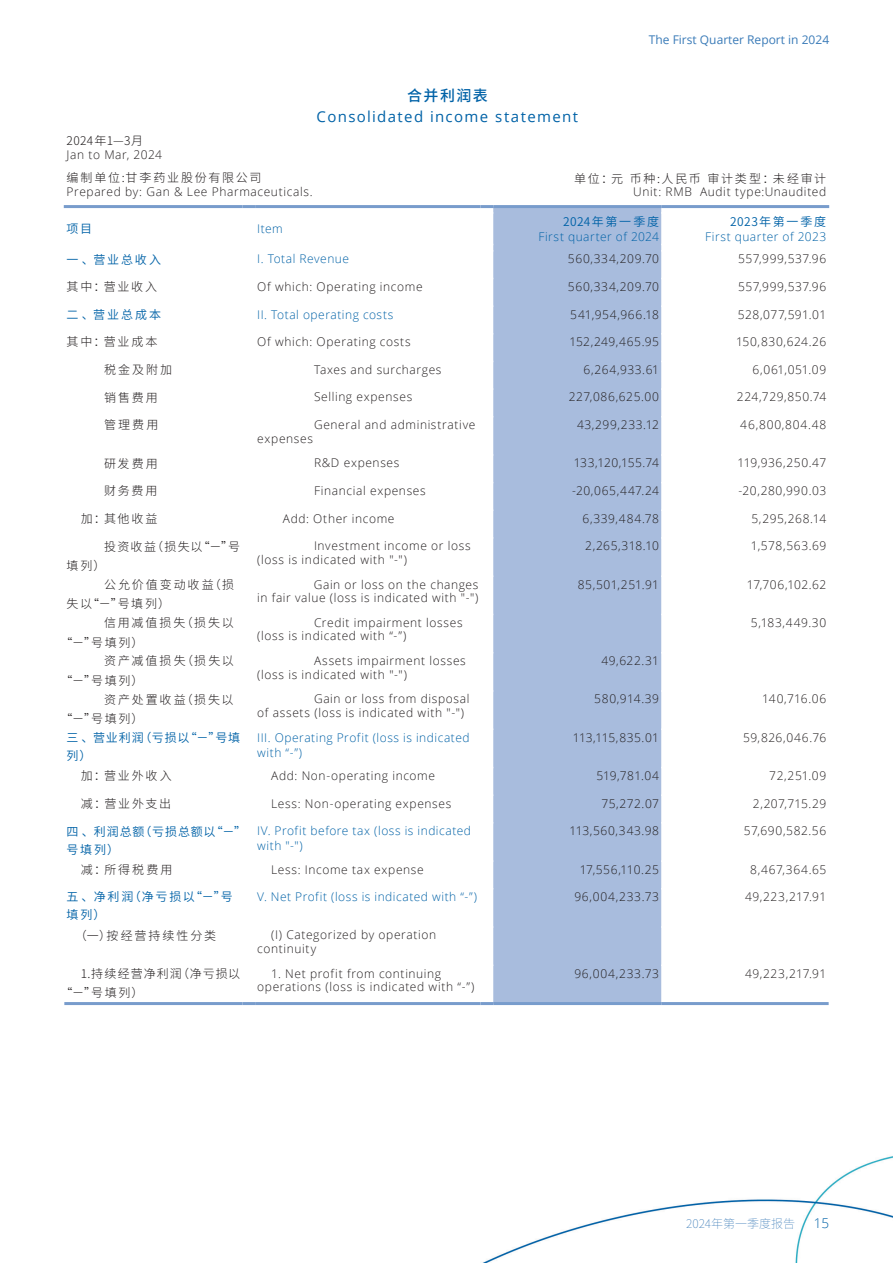
<style>
.page{position:relative;width:893px;height:1263px;background:#fff}
.page>*{position:absolute;margin:0;border:0;box-sizing:border-box;transform-origin:0 0}
.审计_标题缩进10_-10_Ctrl_Num_1{font:15px "Open Sans";letter-spacing:.085em;color:#0062a7}
.审计_标题缩进10_-10_Ctrl_Num_1-2{font:500 15px "Source Han Sans CN";letter-spacing:.095em;color:#0062a7}
.t1{font:300 13.5px "Open Sans";color:#0062a7}
._00_txt{font:300 12px/13.5px "Open Sans";letter-spacing:.05em;color:#231f20}
._00_txt-2{font:300 12px/15px "Open Sans";letter-spacing:.04em;color:#0062a7}
._00_txt-3{font:300 12px/19.5px "Source Han Sans CN";letter-spacing:.15em;color:#231f20}
._00_txt-4{font:12px "Source Han Sans CN";letter-spacing:.13em;color:#0062a7}
.t2{font:12px "Open Sans";color:#3a7bb8}
._00_txt-5{font:300 12px "Open Sans";letter-spacing:.03em;color:#231f20}
._00_txt-6{font:300 12px/19.5px "Source Han Sans CN";letter-spacing:.085em;color:#231f20}
._00_txt-7{font:12px/18px "Source Han Sans CN";letter-spacing:.085em;color:#0062a7}
._00_txt-8{font:12px/18px "Source Han Sans CN";letter-spacing:.08em;color:#0062a7}
._00_txt-9{font:12px/18px "Source Han Sans CN";letter-spacing:.155em;color:#0062a7}
._00_txt-10{font:300 12px/19.5px "Source Han Sans CN";letter-spacing:.12em;color:#231f20}
._00_txt-11{font:300 12px "Open Sans";letter-spacing:-.01em;color:#231f20}
._00_txt-12{font:300 12px "Open Sans";letter-spacing:-.02em;color:#231f20}
._00_txt-13{font:300 12px "Open Sans";letter-spacing:.075em;color:#231f20}
._00_txt-14{font:300 12px "Open Sans";letter-spacing:.02em;color:#231f20}
.t3{font:200 12px "Source Han Sans CN";color:#3a7bb8}
._00_txt-15{font:300 12px "Source Han Sans CN";letter-spacing:.04em;color:#231f20}
</style>
<div class="page">
<div style="left:493px;top:208px;width:168px;height:794px;background:#a8bcdd"></div>
<hr style="left:64px;top:1002px;width:178px;height:3px;background:#789ccc">
<svg style="left:242px;top:1002px;width:13px;height:3px"></svg>
<hr style="left:255px;top:1002px;width:225px;height:3px;background:#789ccc">
<svg style="left:480px;top:1002px;width:13px;height:3px"></svg>
<hr style="left:661px;top:1002px;width:168px;height:3px;background:#789ccc">
<hr style="left:64px;top:205px;width:178px;height:3px;background:#789ccc">
<hr style="left:255px;top:205px;width:225px;height:3px;background:#789ccc">
<hr style="left:661px;top:205px;width:168px;height:3px;background:#789ccc">
<hr style="left:493px;top:1002px;width:168px;height:3px;background:#789ccc">
<svg style="left:242px;top:205px;width:14px;height:4px"></svg>
<hr style="left:493px;top:205px;width:168px;height:3px;background:#789ccc">
<svg style="left:480px;top:205px;width:14px;height:9px"></svg>
<p class="审计_标题缩进10_-10_Ctrl_Num_1-2" style="left:407px;top:87px;width:82px">合并利润表</p>
<p class="审计_标题缩进10_-10_Ctrl_Num_1" style="left:317px;top:106px;width:263px">Consolidated income statement</p>
<p class="t2" style="left:649px;top:32px;width:182px">The First Quarter Report in 2024</p>
<p class="_00_txt-15" style="left:67px;top:134px;width:78px">2024年1—3月</p>
<p class="_00_txt" style="left:67px;top:147px;width:97px">Jan to Mar, 2024</p>
<p class="_00_txt-3" style="left:67px;top:168px;width:196px">编制单位:甘李药业股份有限公司</p>
<p class="_00_txt" style="left:67px;top:184px;width:247px">Prepared by: Gan &amp; Lee Pharmaceuticals.</p>
<p class="_00_txt-4" style="left:67px;top:222px;width:27px">项目</p>
<p class="_00_txt-2" style="left:257px;top:221px;width:27px">Item</p>
<p class="_00_txt-3" style="left:574px;top:169px;width:254px">单位：元 币种:人民币 审计类型：未经审计</p>
<p class="_00_txt" style="left:633px;top:185px;width:195px">Unit: RMB Audit type:Unaudited</p>
<p class="_00_txt-4" style="left:563px;top:214px;width:97px">2024年第一季度</p>
<p class="_00_txt-2" style="left:538px;top:228px;width:122px">First quarter of 2024</p>
<p class="_00_txt-4" style="left:730px;top:214px;width:98px">2023年第一季度</p>
<p class="_00_txt-2" style="left:705px;top:228px;width:123px">First quarter of 2023</p>
<p class="_00_txt-4" style="left:67px;top:252px;width:96px">一、营业总收入</p>
<p class="_00_txt-2" style="left:257px;top:251px;width:93px">I. Total Revenue</p>
<p class="_00_txt" style="left:568px;top:252px;width:93px">560,334,209.70</p>
<p class="_00_txt" style="left:738px;top:252px;width:90px">557,999,537.96</p>
<p class="_00_txt-3" style="left:67px;top:277px;width:92px">其中：营业收入</p>
<p class="_00_txt" style="left:257px;top:279px;width:167px">Of which: Operating income</p>
<p class="_00_txt" style="left:568px;top:279px;width:93px">560,334,209.70</p>
<p class="_00_txt" style="left:738px;top:279px;width:90px">557,999,537.96</p>
<p class="_00_txt-4" style="left:67px;top:308px;width:96px">二、营业总成本</p>
<p class="_00_txt-2" style="left:257px;top:306px;width:138px">II. Total operating costs</p>
<p class="_00_txt" style="left:570px;top:307px;width:90px">541,954,966.18</p>
<p class="_00_txt-5" style="left:738px;top:306px;width:90px">528,077,591.01</p>
<p class="_00_txt-3" style="left:67px;top:333px;width:92px">其中：营业成本</p>
<p class="_00_txt" style="left:257px;top:335px;width:155px">Of which: Operating costs</p>
<p class="_00_txt" style="left:569px;top:335px;width:91px">152,249,465.95</p>
<p class="_00_txt" style="left:736px;top:335px;width:92px">150,830,624.26</p>
<p class="_00_txt-3" style="left:104px;top:360px;width:70px">税金及附加</p>
<p class="_00_txt" style="left:314px;top:362px;width:129px">Taxes and surcharges</p>
<p class="_00_txt" style="left:584px;top:362px;width:77px">6,264,933.61</p>
<p class="_00_txt" style="left:752px;top:362px;width:75px">6,061,051.09</p>
<p class="_00_txt-3" style="left:104px;top:388px;width:55px">销售费用</p>
<p class="_00_txt" style="left:314px;top:390px;width:100px">Selling expenses</p>
<p class="_00_txt" style="left:569px;top:390px;width:92px">227,086,625.00</p>
<p class="_00_txt" style="left:737px;top:390px;width:91px">224,729,850.74</p>
<p class="_00_txt-3" style="left:104px;top:415px;width:56px">管理费用</p>
<p class="_00_txt" style="left:314px;top:418px;width:163px">General and administrative</p>
<p class="_00_txt" style="left:257px;top:431px;width:57px">expenses</p>
<p class="_00_txt" style="left:577px;top:418px;width:84px">43,299,233.12</p>
<p class="_00_txt-13" style="left:740px;top:416px;width:88px">46,800,804.48</p>
<p class="_00_txt-3" style="left:104px;top:454px;width:55px">研发费用</p>
<p class="_00_txt" style="left:314px;top:456px;width:87px">R&amp;D expenses</p>
<p class="_00_txt-11" style="left:574px;top:455px;width:87px">133,120,155.74</p>
<p class="_00_txt" style="left:737px;top:456px;width:90px">119,936,250.47</p>
<p class="_00_txt-3" style="left:104px;top:481px;width:55px">财务费用</p>
<p class="_00_txt" style="left:314px;top:484px;width:113px">Financial expenses</p>
<p class="_00_txt" style="left:572px;top:484px;width:88px">-20,065,447.24</p>
<p class="_00_txt" style="left:739px;top:484px;width:89px">-20,280,990.03</p>
<p class="_00_txt-3" style="left:81px;top:509px;width:78px">加：其他收益</p>
<p class="_00_txt" style="left:283px;top:511px;width:113px">Add: Other income</p>
<p class="_00_txt" style="left:582px;top:511px;width:78px">6,339,484.78</p>
<p class="_00_txt" style="left:751px;top:511px;width:76px">5,295,268.14</p>
<p class="_00_txt-10" style="left:67px;top:537px;width:175px;text-indent:37px">投资收益（损失以“－”号填列）</p>
<p class="_00_txt" style="left:257px;top:539px;width:215px;text-indent:57px">Investment income or loss (loss is indicated with "-")</p>
<p class="_00_txt" style="left:585px;top:539px;width:75px">2,265,318.10</p>
<p class="_00_txt" style="left:751px;top:539px;width:77px">1,578,563.69</p>
<p class="_00_txt-3" style="left:67px;top:575px;width:169px;text-indent:37px">公允价值变动收益（损失以“－”号填列）</p>
<p class="_00_txt" style="left:257px;top:577px;width:223px;text-align:right">Gain or loss on the changes<br>in fair value (loss is indicated with "-")</p>
<p class="_00_txt" style="left:578px;top:577px;width:83px">85,501,251.91</p>
<p class="_00_txt-5" style="left:747px;top:576px;width:81px">17,706,102.62</p>
<p class="_00_txt-3" style="left:61px;top:613px;width:174px;text-indent:43px">信用减值损失（损失以“－”号填列）</p>
<p class="_00_txt" style="left:257px;top:615px;width:207px;text-indent:57px">Credit impairment losses (loss is indicated with “-”)</p>
<p class="_00_txt" style="left:751px;top:615px;width:77px">5,183,449.30</p>
<p class="_00_txt-3" style="left:61px;top:651px;width:175px;text-indent:43px">资产减值损失（损失以“－”号填列）</p>
<p class="_00_txt" style="left:257px;top:654px;width:210px;text-indent:57px">Assets impairment losses (loss is indicated with "-")</p>
<p class="_00_txt" style="left:602px;top:654px;width:59px">49,622.31</p>
<p class="_00_txt-3" style="left:61px;top:690px;width:174px;text-indent:43px">资产处置收益（损失以“－”号填列）</p>
<p class="_00_txt" style="left:257px;top:692px;width:214px;text-indent:57px">Gain or loss from disposal of assets (loss is indicated with "-")</p>
<p class="_00_txt" style="left:594px;top:692px;width:66px">580,914.39</p>
<p class="_00_txt" style="left:762px;top:692px;width:66px">140,716.06</p>
<p class="_00_txt-8" style="left:67px;top:729px;width:175px">三、营业利润（亏损以“－”号填列）</p>
<p class="_00_txt-2" style="left:257px;top:729px;width:214px">III. Operating Profit (loss is indicated with “-”)</p>
<p class="_00_txt-12" style="left:573px;top:729px;width:88px">113,115,835.01</p>
<p class="_00_txt" style="left:743px;top:730px;width:85px">59,826,046.76</p>
<p class="_00_txt-3" style="left:81px;top:766px;width:93px">加：营业外收入</p>
<p class="_00_txt" style="left:271px;top:768px;width:165px">Add: Non-operating income</p>
<p class="_00_txt" style="left:596px;top:768px;width:64px">519,781.04</p>
<p class="_00_txt" style="left:769px;top:768px;width:59px">72,251.09</p>
<p class="_00_txt-3" style="left:81px;top:794px;width:92px">减：营业外支出</p>
<p class="_00_txt" style="left:271px;top:796px;width:182px">Less: Non-operating expenses</p>
<p class="_00_txt" style="left:601px;top:796px;width:59px">75,272.07</p>
<p class="_00_txt" style="left:753px;top:796px;width:75px">2,207,715.29</p>
<p class="_00_txt-7" style="left:67px;top:822px;width:181px">四、利润总额（亏损总额以“－”号填列）</p>
<p class="_00_txt-2" style="left:257px;top:823px;width:215px">IV. Profit before tax (loss is indicated with "-")</p>
<p class="_00_txt" style="left:569px;top:824px;width:91px">113,560,343.98</p>
<p class="_00_txt" style="left:744px;top:824px;width:84px">57,690,582.56</p>
<p class="_00_txt-3" style="left:81px;top:860px;width:93px">减：所得税费用</p>
<p class="_00_txt" style="left:271px;top:862px;width:154px">Less: Income tax expense</p>
<p class="_00_txt-14" style="left:580px;top:861px;width:81px">17,556,110.25</p>
<p class="_00_txt" style="left:750px;top:862px;width:78px">8,467,364.65</p>
<p class="_00_txt-9" style="left:67px;top:888px;width:168px">五、净利润（净亏损以“－”号填列）</p>
<p class="_00_txt-2" style="left:257px;top:889px;width:221px">V. Net Profit (loss is indicated with “-”)</p>
<p class="_00_txt" style="left:574px;top:890px;width:86px">96,004,233.73</p>
<p class="_00_txt" style="left:745px;top:890px;width:83px">49,223,217.91</p>
<p class="_00_txt-3" style="left:75px;top:926px;width:143px">（一）按经营持续性分类</p>
<p class="_00_txt" style="left:257px;top:928px;width:181px;text-indent:14px">(I) Categorized by operation continuity</p>
<p class="_00_txt-6" style="left:61px;top:964px;width:181px;text-indent:20px">1.持续经营净利润（净亏损以“－”号填列）</p>
<p class="_00_txt" style="left:257px;top:966px;width:219px;text-indent:14px">1. Net profit from continuing operations (loss is indicated with “-”)</p>
<p class="_00_txt" style="left:574px;top:966px;width:86px">96,004,233.73</p>
<p class="_00_txt" style="left:745px;top:966px;width:83px">49,223,217.91</p>
<p class="t3" style="left:686px;top:1217px;width:111px">2024年第一季度报告</p>
<p class="t1" style="left:814px;top:1213px;width:17px">15</p>
</div>
